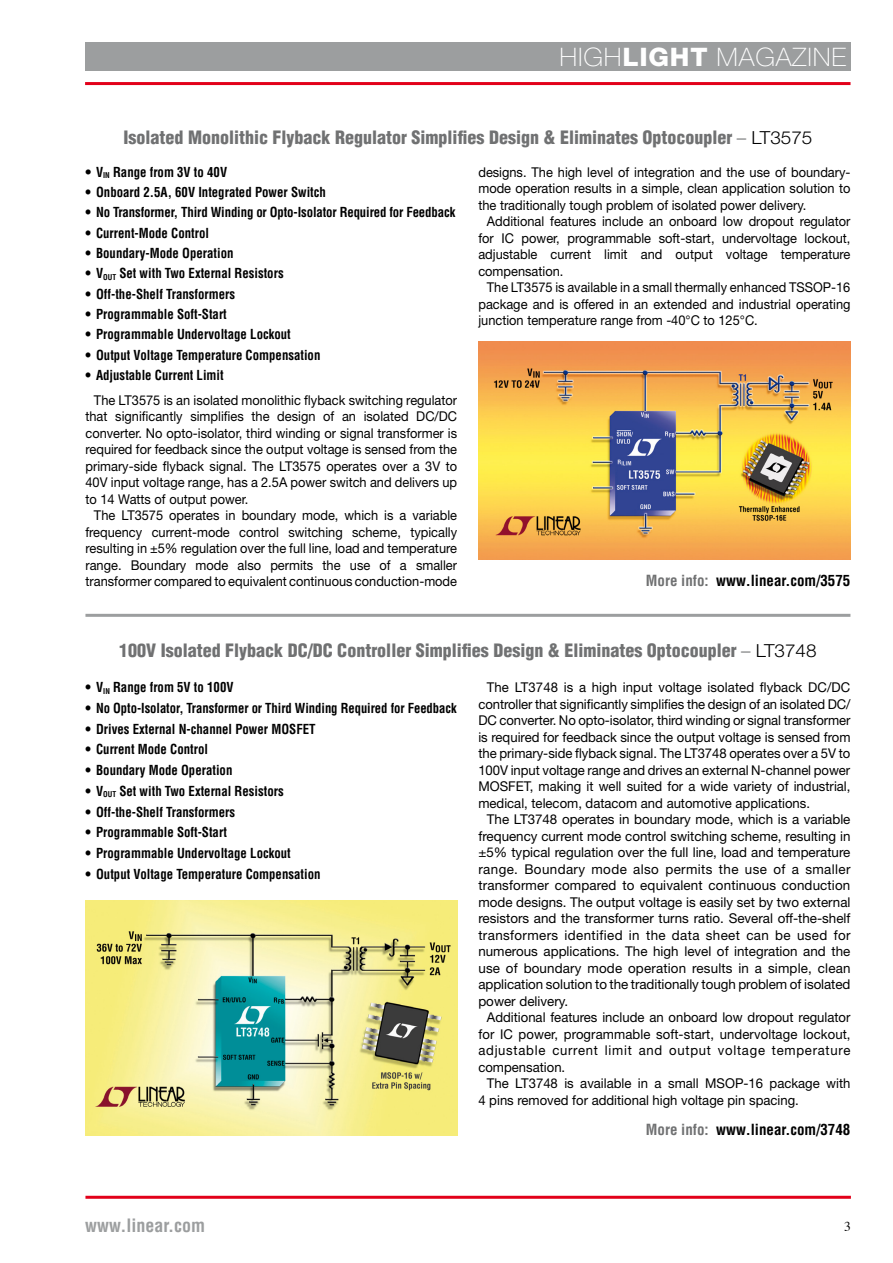
<style>
.page{position:relative;width:893px;height:1263px;background:#fff}
.page>*{position:absolute;margin:0;border:0;box-sizing:border-box;transform-origin:0 0}
.t1{font:100 25.5px "Helvetica Neue";letter-spacing:.03em;color:#fff;scale:1.04 1}
.t2{font:900 condensed 18px "Helvetica";color:#707172}
.t3{font:700 condensed 18px "Helvetica";color:#9c9e9f}
.t4{font:700 condensed 15px "Helvetica";color:#000}
.t5{font:13.5px/16.5px "Helvetica Neue";color:#000;text-align:justify}
.t6{font:13.5px/16.5px "Helvetica Neue";color:#000;text-align:justify;scale:.95 1}
.t7{font:700 condensed 13.5px "Helvetica";color:#000;scale:.95 1}
.t8{font:700 condensed 13.5px "Helvetica";color:#000}
.t9{font:13.5px "Times";color:#000}
.s1{font-weight:800}
.s2{font-family:"Helvetica Neue";font-weight:300;font-stretch:normal}
.s3{font-family:"Helvetica Neue";font-weight:300;font-stretch:normal;color:#000}
.s4{color:#707172}
</style>
<div class="page">
<hr style="left:85px;top:1196px;width:766px;height:3px;background:#e2001a">
<div style="left:85px;top:43px;width:765px;height:28px;background:#9c9e9f"></div>
<hr style="left:85px;top:82px;width:765px;height:3px;background:#e2001a">
<img style="left:85px;top:900px;width:372px;height:235px">
<hr style="left:85px;top:614px;width:765px;height:3px;background:#9c9e9f">
<img style="left:478px;top:341px;width:373px;height:218px">
<h1 class="t1" style="left:559px;top:43px;width:277px">HIGH<span class="s1">LIGHT</span> MAGAZINE</h1>
<h2 class="t2" style="left:124px;top:126px;width:690px">Isolated Monolithic Flyback Regulator Simplifies Design &amp; Eliminates Optocoupler <span class="s2">–</span> <span class="s3">LT3575</span></h2>
<p class="t8" style="left:85px;top:163px;width:143px">• V<sub>IN</sub> Range from 3V to 40V</p>
<p class="t7" style="left:85px;top:184px;width:255px">• Onboard 2.5A, 60V Integrated Power Switch</p>
<p class="t7" style="left:85px;top:204px;width:391px">• No Transformer, Third Winding or Opto-Isolator Required for Feedback</p>
<p class="t7" style="left:85px;top:224px;width:132px">• Current-Mode Control</p>
<p class="t7" style="left:85px;top:245px;width:157px">• Boundary-Mode Operation</p>
<p class="t7" style="left:85px;top:265px;width:210px">• V<sub>OUT</sub> Set with Two External Resistors</p>
<p class="t7" style="left:85px;top:285px;width:159px">• Off-the-Shelf Transformers</p>
<p class="t7" style="left:85px;top:306px;width:150px">• Programmable Soft-Start</p>
<p class="t7" style="left:85px;top:326px;width:218px">• Programmable Undervoltage Lockout</p>
<p class="t7" style="left:85px;top:346px;width:249px">• Output Voltage Temperature Compensation</p>
<p class="t7" style="left:85px;top:367px;width:147px">• Adjustable Current Limit</p>
<p class="t6" style="left:85px;top:392px;width:393px;text-indent:9px">The LT3575 is an isolated monolithic flyback switching regulator that significantly simplifies the design of an isolated DC/DC converter. No opto-isolator, third winding or signal transformer is required for feedback since the output voltage is sensed from the primary-side flyback signal. The LT3575 operates over a 3V to 40V input voltage range, has a 2.5A power switch and delivers up to 14 Watts of output power.</p>
<p class="t6" style="left:85px;top:507px;width:393px;text-indent:9px">The LT3575 operates in boundary mode, which is a variable frequency current-mode control switching scheme, typically resulting in ±5% regulation over the full line, load and temperature range. Boundary mode also permits the use of a smaller transformer compared to equivalent continuous conduction-mode</p>
<p class="t6" style="left:478px;top:163px;width:393px">designs. The high level of integration and the use of boundary&shy;mode operation results in a simple, clean application solution to the traditionally tough problem of isolated power delivery.</p>
<p class="t6" style="left:478px;top:213px;width:393px;text-indent:9px">Additional features include an onboard low dropout regulator for IC power, programmable soft-start, undervoltage lockout, adjustable current limit and output voltage temperature compensation.</p>
<p class="t6" style="left:478px;top:279px;width:393px;text-indent:9px">The LT3575 is available in a small thermally enhanced TSSOP-16 package and is offered in an extended and industrial operating junction temperature range from -40°C to 125°C.</p>
<p class="t4" style="left:646px;top:572px;width:206px"><span class="s4">More info:</span> www.linear.com/3575</p>
<h2 class="t2" style="left:119px;top:639px;width:699px">100V Isolated Flyback DC/DC Controller Simplifies Design &amp; Eliminates Optocoupler <span class="s2">–</span> <span class="s3">LT3748</span></h2>
<p class="t7" style="left:85px;top:679px;width:157px">• V<sub>IN</sub> Range from 5V to 100V</p>
<p class="t7" style="left:85px;top:700px;width:392px">• No Opto-Isolator, Transformer or Third Winding Required for Feedback</p>
<p class="t7" style="left:85px;top:720px;width:244px">• Drives External N-channel Power MOSFET</p>
<p class="t7" style="left:85px;top:741px;width:130px">• Current Mode Control</p>
<p class="t7" style="left:85px;top:762px;width:156px">• Boundary Mode Operation</p>
<p class="t7" style="left:85px;top:783px;width:210px">• V<sub>OUT</sub> Set with Two External Resistors</p>
<p class="t7" style="left:85px;top:803px;width:159px">• Off-the-Shelf Transformers</p>
<p class="t7" style="left:85px;top:824px;width:150px">• Programmable Soft-Start</p>
<p class="t7" style="left:85px;top:845px;width:218px">• Programmable Undervoltage Lockout</p>
<p class="t7" style="left:85px;top:866px;width:249px">• Output Voltage Temperature Compensation</p>
<p class="t5" style="left:478px;top:679px;width:374px;text-indent:8px">The LT3748 is a high input voltage isolated flyback DC/DC controller that significantly simplifies the design of an isolated DC/ DC converter. No opto-isolator, third winding or signal transformer is required for feedback since the output voltage is sensed from the primary-side flyback signal. The LT3748 operates over a 5V to 100V input voltage range and drives an external N-channel power MOSFET, making it well suited for a wide variety of industrial, medical, telecom, datacom and automotive applications.</p>
<p class="t5" style="left:478px;top:811px;width:374px;text-indent:9px">The LT3748 operates in boundary mode, which is a variable frequency current mode control switching scheme, resulting in ±5% typical regulation over the full line, load and temperature range. Boundary mode also permits the use of a smaller transformer compared to equivalent continuous conduction mode designs. The output voltage is easily set by two external resistors and the transformer turns ratio. Several off-the-shelf transformers identified in the data sheet can be used for numerous applications. The high level of integration and the use of boundary mode operation results in a simple, clean application solution to the traditionally tough problem of isolated power delivery.</p>
<p class="t5" style="left:478px;top:1009px;width:374px;text-indent:8px">Additional features include an onboard low dropout regulator for IC power, programmable soft-start, undervoltage lockout, adjustable current limit and output voltage temperature compensation.</p>
<p class="t5" style="left:478px;top:1075px;width:374px;text-indent:8px">The LT3748 is available in a small MSOP-16 package with<br>4 pins removed for additional high voltage pin spacing.</p>
<h2 class="t3" style="left:85px;top:1215px;width:122px">www.linear.com</h2>
<p class="t4" style="left:646px;top:1120px;width:206px"><span class="s4">More info:</span> www.linear.com/3748</p>
<p class="t9" style="left:844px;top:1214px;width:8px">3</p>
</div>
